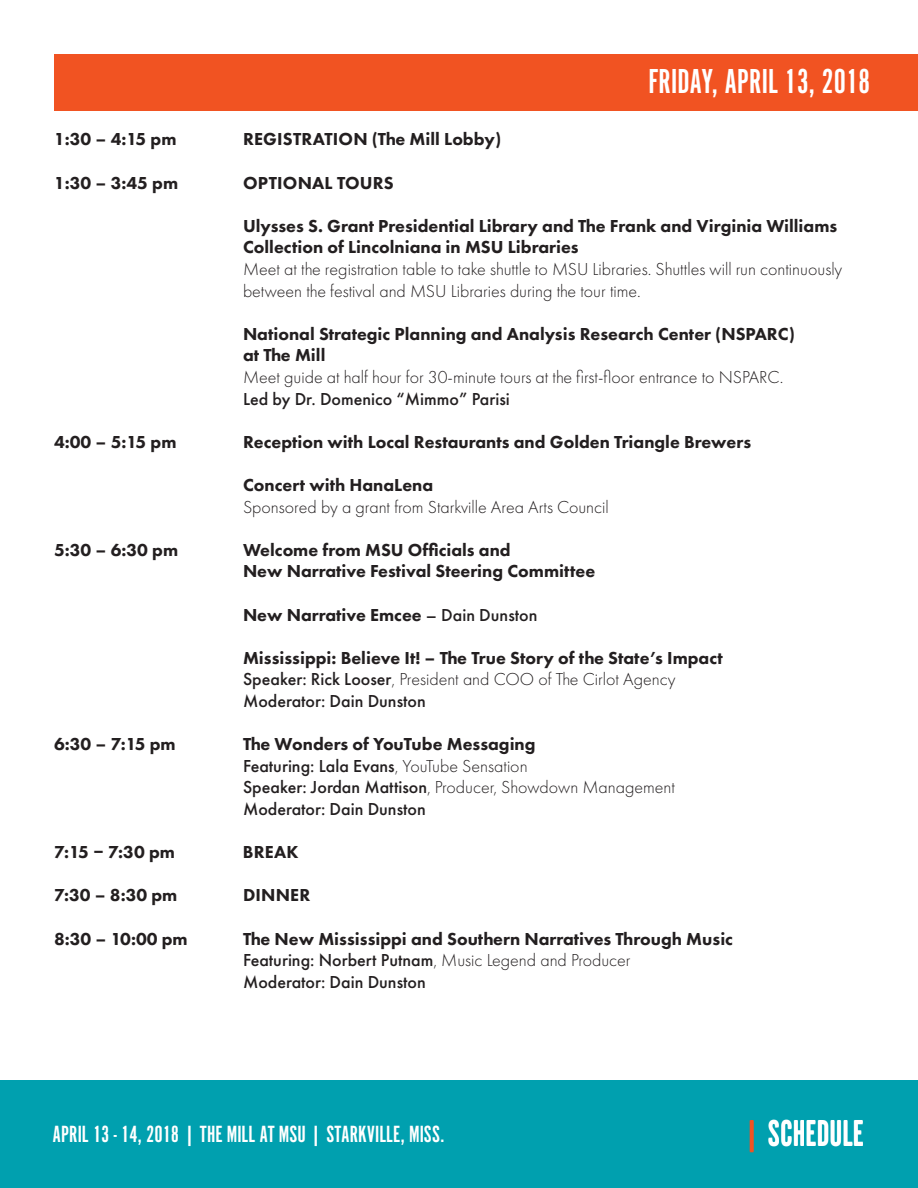
<style>
.page{position:relative;width:918px;height:1188px;background:#fff}
.page>*{position:absolute;margin:0;border:0;box-sizing:border-box;transform-origin:0 0}
.t1{font:37.5px "Alternate Got No 1 D";color:#fff}
.t2{font:36px "Alternate Got No 1 D";color:#fff}
.t3{font:24.3px "Alternate Got No 1 D";color:#fff}
.t4{font:800 18px/21.6px "Futura PT";color:#231f20}
.t5{font:300 18px/21.6px "Futura PT";color:#231f20}
.t6{font:500 18px/21.6px "Futura PT";color:#231f20}
.s1{font-weight:500}
.s2{font-weight:300}
.s3{font-weight:800}
.s4{color:#f15322}
</style>
<div class="page">
<div style="left:0;top:1080px;width:918px;height:108px;background:#00a0af"></div>
<div style="left:54px;top:54px;width:864px;height:56px;background:#f15322"></div>
<h2 class="t2" style="left:649px;top:62px;width:223px">FRIDAY, APRIL 13, 2018</h2>
<p class="t4" style="left:54px;top:128px;width:124px">1:30 – 4:15 pm</p>
<p class="t4" style="left:243px;top:128px;width:260px">REGISTRATION (The Mill Lobby)</p>
<p class="t4" style="left:54px;top:172px;width:126px">1:30 – 3:45 pm</p>
<p class="t4" style="left:243px;top:172px;width:152px">OPTIONAL TOURS</p>
<p class="t4" style="left:243px;top:215px;width:596px">Ulysses S. Grant Presidential Library and The Frank and Virginia Williams<br>Collection of Lincolniana in MSU Libraries</p>
<p class="t5" style="left:243px;top:258px;width:601px">Meet at the registration table to take shuttle to MSU Libraries. Shuttles will run continuously between the festival and MSU Libraries during the tour time.</p>
<p class="t4" style="left:243px;top:323px;width:553px">National Strategic Planning and Analysis Research Center (NSPARC) at The Mill</p>
<p class="t5" style="left:243px;top:366px;width:542px">Meet guide at half hour for 30-minute tours at the first-floor entrance to NSPARC.</p>
<p class="t6" style="left:243px;top:388px;width:268px">Led by Dr. Domenico “Mimmo” Parisi</p>
<p class="t4" style="left:54px;top:431px;width:124px">4:00 – 5:15 pm</p>
<p class="t4" style="left:243px;top:431px;width:510px">Reception with Local Restaurants and Golden Triangle Brewers</p>
<p class="t4" style="left:243px;top:474px;width:192px">Concert with HanaLena</p>
<p class="t5" style="left:243px;top:496px;width:367px">Sponsored by a grant from Starkville Area Arts Council</p>
<p class="t4" style="left:54px;top:539px;width:126px">5:30 – 6:30 pm</p>
<p class="t4" style="left:243px;top:539px;width:354px">Welcome from MSU Officials and<br>New Narrative Festival Steering Committee</p>
<p class="t4" style="left:243px;top:604px;width:296px">New Narrative Emcee <span class="s1">– Dain Dunston</span></p>
<p class="t4" style="left:243px;top:647px;width:481px">Mississippi: Believe It! – The True Story of the State’s Impact<br><span class="s1">Speaker: Rick Looser</span><span class="s2">, President and COO of The Cirlot Agency<br></span><span class="s1">Moderator: Dain Dunston</span></p>
<p class="t4" style="left:54px;top:733px;width:123px">6:30 – 7:15 pm</p>
<p class="t6" style="left:243px;top:734px;width:434px"><span class="s3">The Wonders of YouTube Messaging<br></span>Featuring: Lala Evans<span class="s2">, YouTube Sensation<br></span>Speaker: Jordan Mattison<span class="s2">, Producer, Showdown Management </span>Moderator: Dain Dunston</p>
<p class="t4" style="left:54px;top:841px;width:123px">7:15 – 7:30 pm</p>
<p class="t4" style="left:243px;top:841px;width:57px">BREAK</p>
<p class="t4" style="left:54px;top:884px;width:125px">7:30 – 8:30 pm</p>
<p class="t4" style="left:243px;top:884px;width:69px">DINNER</p>
<p class="t4" style="left:54px;top:928px;width:135px">8:30 – 10:00 pm</p>
<p class="t4" style="left:243px;top:928px;width:492px">The New Mississippi and Southern Narratives Through Music<br><span class="s1">Featuring: Norbert Putnam</span><span class="s2">, Music Legend and Producer<br></span><span class="s1">Moderator: Dain Dunston</span></p>
<h3 class="t3" style="left:52px;top:1121px;width:394px">APRIL 13 - 14, 2018 | THE MILL AT MSU | STARKVILLE, MISS.</h3>
<h1 class="t1" style="left:742px;top:1114px;width:123px"><span class="s4">|</span> SCHEDULE</h1>
</div>
